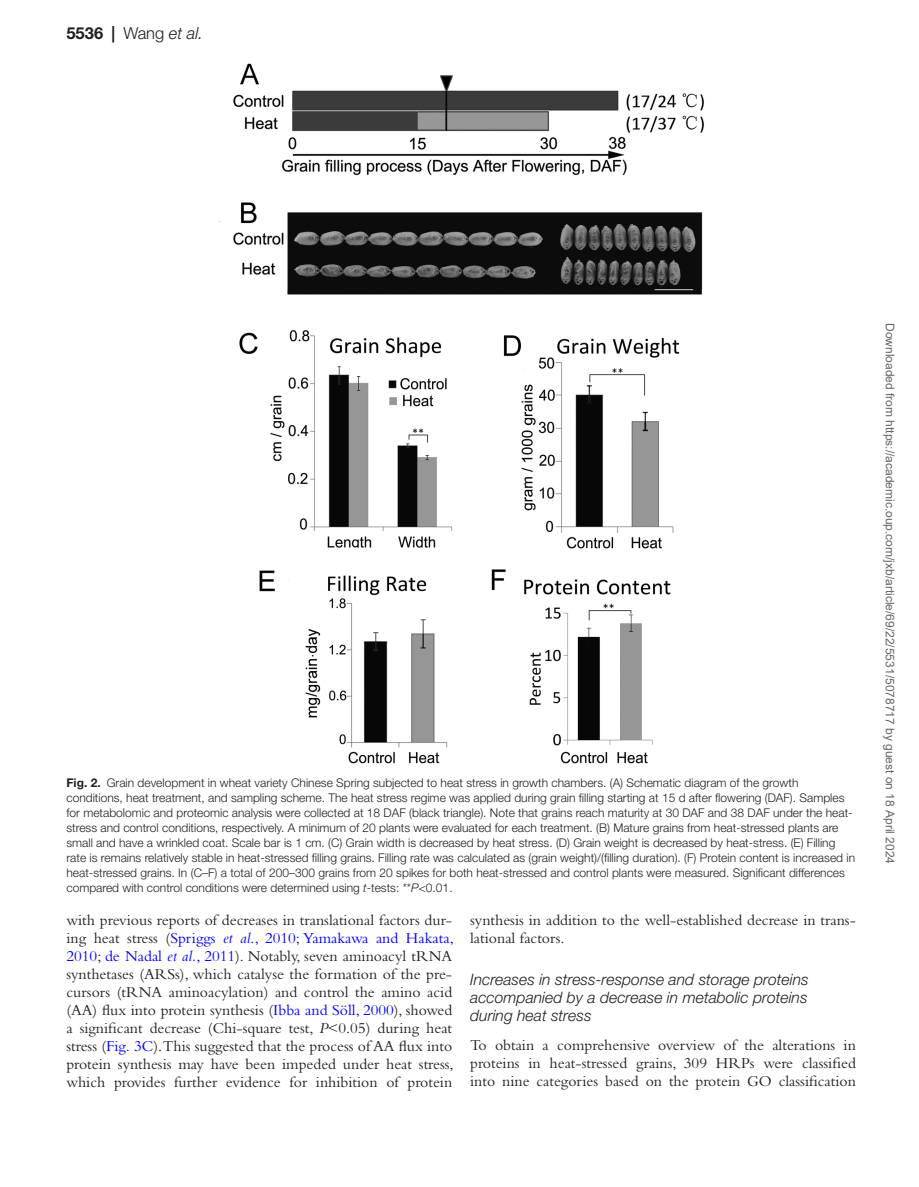
<style>
.page{position:relative;width:919px;height:1187px;background:#fff}
.page>*{position:absolute;margin:0;border:0;box-sizing:border-box;transform-origin:0 0}
.t1{font:700 16.5px "Helvetica Neue LT Std";color:#231f20}
.t2{font:15.75px/18px "Bembo Std";color:#231f20;text-align:justify}
.t3{font:italic 300 15.75px/18px "Helvetica Neue LT Std";color:#231f20;text-align:justify}
.t4{font:300 12px/15px "Helvetica Neue LT Std";color:#231f20}
.t5{font:12px "Arial";color:#666}
.s1{font-weight:300}
.s2{font-weight:300;font-style:italic}
.s3{font-weight:700}
.s4{font-style:italic}
.s5{color:#00f}
.s6{font-style:italic;color:#00f}
</style>
<div class="page">
<img style="left:218px;top:63px;width:486px;height:700px">
<h1 class="t1" style="left:66px;top:23px;width:138px">5536 | <span class="s1">Wang</span> <span class="s2">et al.</span></h1>
<p class="t4" style="left:66px;top:775px;width:790px"><span class="s3">Fig. 2.</span> Grain development in wheat variety Chinese Spring subjected to heat stress in growth chambers. (A) Schematic diagram of the growth conditions, heat treatment, and sampling scheme. The heat stress regime was applied during grain filling starting at 15 d after flowering (DAF). Samples for metabolomic and proteomic analysis were collected at 18 DAF (black triangle). Note that grains reach maturity at 30 DAF and 38 DAF under the heat&shy;stress and control conditions, respectively. A minimum of 20 plants were evaluated for each treatment. (B) Mature grains from heat-stressed plants are small and have a wrinkled coat. Scale bar is 1 cm. (C) Grain width is decreased by heat stress. (D) Grain weight is decreased by heat-stress. (E) Filling rate is remains relatively stable in heat-stressed filling grains. Filling rate was calculated as (grain weight)/(filling duration). (F) Protein content is increased in heat-stressed grains. In (C–F) a total of 200–300 grains from 20 spikes for both heat-stressed and control plants were measured. Significant differences compared with control conditions were determined using <span class="s4">t</span>-tests: **<span class="s4">P</span>&lt;0.01.</p>
<p class="t2" style="left:66px;top:911px;width:389px">with previous reports of decreases in translational factors dur&shy;ing heat stress (<span class="s5">Spriggs</span> <span class="s6">et al.</span><span class="s5">, 2010</span>; <span class="s5">Yamakawa and Hakata, 2010</span>; <span class="s5">de Nadal</span> <span class="s6">et al.</span><span class="s5">, 2011</span>). Notably, seven aminoacyl tRNA synthetases (ARSs), which catalyse the formation of the pre&shy;cursors (tRNA aminoacylation) and control the amino acid (AA) flux into protein synthesis (<span class="s5">Ibba and Söll, 2000</span>), showed a significant decrease (Chi-square test, <span class="s4">P</span>&lt;0.05) during heat stress (<span class="s5">Fig. 3C</span>).This suggested that the process of AA flux into protein synthesis may have been impeded under heat stress, which provides further evidence for inhibition of protein</p>
<h2 class="t2" style="left:470px;top:911px;width:387px">synthesis in addition to the well-established decrease in trans&shy;lational factors.</h2>
<h2 class="t3" style="left:470px;top:970px;width:340px">Increases in stress-response and storage proteins accompanied by a decrease in metabolic proteins during heat stress</h2>
<h2 class="t2" style="left:470px;top:1035px;width:387px">To obtain a comprehensive overview of the alterations in proteins in heat-stressed grains, 309 HRPs were classified into nine categories based on the protein GO classification</h2>
<p class="t5" style="left:894px;top:323px;width:542px;rotate:90deg">Downloaded from https://academic.oup.com/jxb/article/69/22/5531/5078717 by guest on 18 April 2024</p>
</div>
